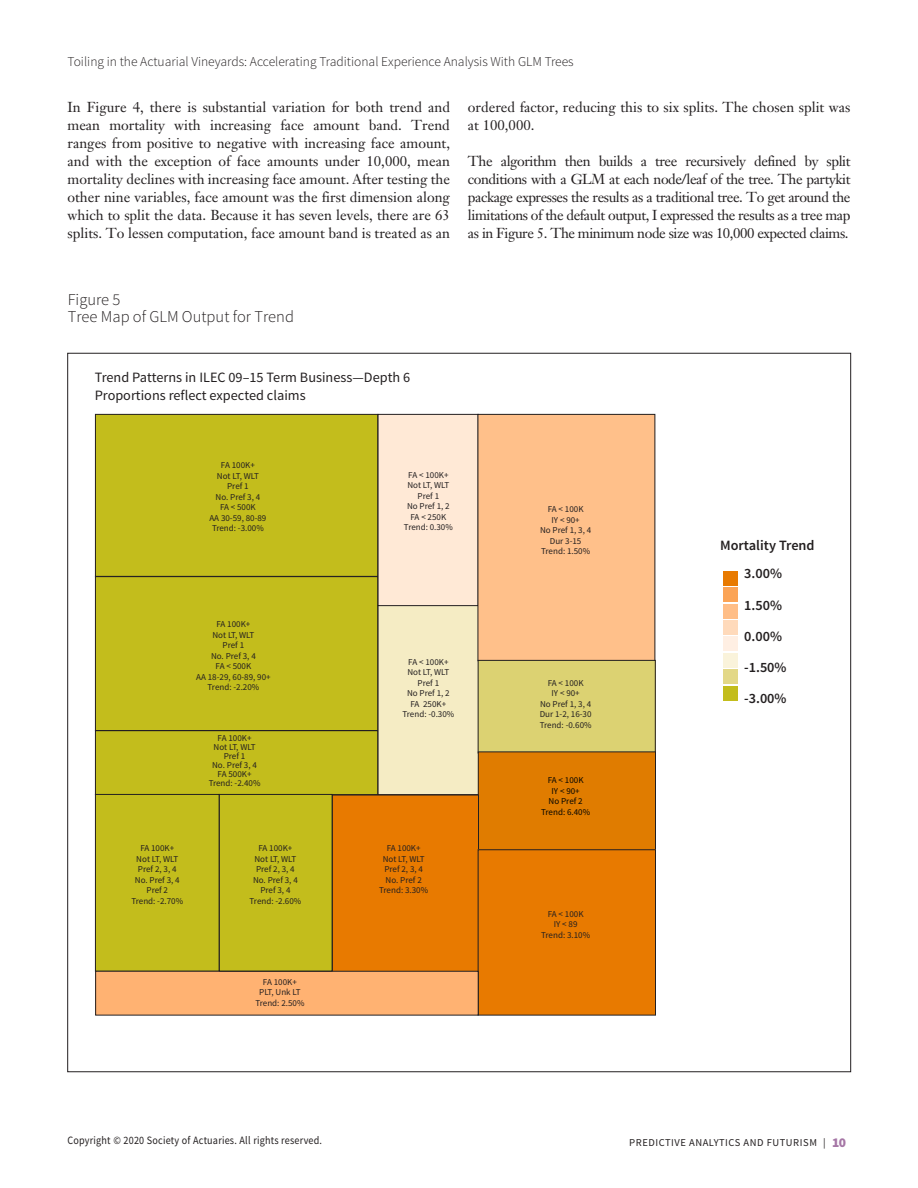
<style>
.page{position:relative;width:918px;height:1188px;background:#fff}
.page>*{position:absolute;margin:0;border:0;box-sizing:border-box;transform-origin:0 0}
.Table_Title_descript{font:300 16.5px "Source Sans Pro";color:#231f20}
.Article_Body___space{font:14.25px/18px "Janson Text LT Std";color:#231f20;text-align:justify}
.t1{font:14.25px "Source Sans Pro";color:#231f20}
.t2{font:600 14.25px "Source Sans Pro";color:#231f20}
.t3{font:300 13.5px "Source Sans Pro";color:#231f20}
.t4{font:11.25px "Source Sans Pro";letter-spacing:.02em;color:#231f20;scale:.9 1}
.t5{font:10.5px "Source Sans Pro";letter-spacing:.05em;color:#231f20}
.t6{font:9px "Source Sans Pro";color:#231f20}
.t7{font:9px "Source Sans Pro";color:#040503}
.s1{font-weight:900;font-size:13.5px;color:#a677a6}
</style>
<div class="page">
<div style="left:95px;top:414px;width:283px;height:162px;background:#c3bd1c"></div>
<div style="left:95px;top:414px;width:283px;height:163px;border:1px solid #231f20"></div>
<div style="left:95px;top:577px;width:283px;height:153px;background:#c3bd1c"></div>
<div style="left:95px;top:576px;width:283px;height:155px;border:1px solid #231f20"></div>
<div style="left:95px;top:731px;width:283px;height:64px;background:#c3bd1c"></div>
<div style="left:95px;top:730px;width:283px;height:65px;border:1px solid #231f20"></div>
<div style="left:378px;top:605px;width:101px;height:190px;background:#f5ecc4"></div>
<div style="left:95px;top:794px;width:124px;height:177px;background:#c3bd1c"></div>
<div style="left:95px;top:794px;width:124px;height:177px;border:1px solid #231f20"></div>
<div style="left:378px;top:414px;width:100px;height:192px;background:#ffe9d6"></div>
<div style="left:378px;top:414px;width:100px;height:192px;border:1px solid #231f20"></div>
<div style="left:478px;top:414px;width:177px;height:247px;background:#ffc08a"></div>
<div style="left:478px;top:660px;width:177px;height:93px;background:#dcd272"></div>
<div style="left:478px;top:660px;width:178px;height:93px;border:1px solid #231f20"></div>
<div style="left:478px;top:752px;width:178px;height:98px;background:#e07c00"></div>
<div style="left:478px;top:752px;width:178px;height:98px;border:1px solid #231f20"></div>
<div style="left:332px;top:795px;width:146px;height:179px;background:#e87a00"></div>
<div style="left:332px;top:795px;width:147px;height:179px;border:1px solid #231f20"></div>
<div style="left:478px;top:850px;width:178px;height:165px;background:#e87a00"></div>
<div style="left:478px;top:850px;width:178px;height:165px;border:1px solid #231f20"></div>
<div style="left:96px;top:971px;width:382px;height:44px;background:#ffb272"></div>
<div style="left:95px;top:971px;width:383px;height:44px;border:1px solid #231f20"></div>
<div style="left:219px;top:794px;width:113px;height:177px;background:#c3bd1c"></div>
<div style="left:219px;top:794px;width:113px;height:177px;border:1px solid #231f20"></div>
<div style="left:723px;top:571px;width:15px;height:14px;background:#e87a00"></div>
<div style="left:723px;top:587px;width:15px;height:15px;background:#fba456"></div>
<div style="left:723px;top:604px;width:15px;height:14px;background:#ffbe87"></div>
<div style="left:723px;top:620px;width:15px;height:15px;background:#ffdabb"></div>
<div style="left:723px;top:636px;width:15px;height:15px;background:#ffefe3"></div>
<div style="left:723px;top:653px;width:15px;height:15px;background:#faf3db"></div>
<div style="left:723px;top:669px;width:15px;height:15px;background:#e3d887"></div>
<div style="left:723px;top:686px;width:15px;height:14px;background:#c3bd1c"></div>
<p class="t3" style="left:68px;top:54px;width:508px">Toiling in the Actuarial Vineyards: Accelerating Traditional Experience Analysis With GLM Trees</p>
<p class="Article_Body___space" style="left:68px;top:98px;width:384px">In Figure 4, there is substantial variation for both trend and mean mortality with increasing face amount band. Trend ranges from positive to negative with increasing face amount, and with the exception of face amounts under 10,000, mean mortality declines with increasing face amount. After testing the other nine variables, face amount was the first dimension along which to split the data. Because it has seven levels, there are 63 splits. To lessen computation, face amount band is treated as an</p>
<p class="Article_Body___space" style="left:468px;top:98px;width:384px">ordered factor, reducing this to six splits. The chosen split was at 100,000.</p>
<p class="Article_Body___space" style="left:468px;top:152px;width:384px">The algorithm then builds a tree recursively defined by split conditions with a GLM at each node/leaf of the tree. The partykit package expresses the results as a traditional tree. To get around the limitations of the default output, I expressed the results as a tree map as in Figure 5. The minimum node size was 10,000 expected claims.</p>
<p class="Table_Title_descript" style="left:68px;top:290px;width:54px">Figure 5</p>
<p class="Table_Title_descript" style="left:68px;top:306px;width:228px">Tree Map of GLM Output for Trend</p>
<p class="t1" style="left:95px;top:368px;width:317px">Trend Patterns in ILEC 09–15 Term Business—Depth 6</p>
<p class="t1" style="left:95px;top:386px;width:212px">Proportions reflect expected claims</p>
<p class="t6" style="left:221px;top:460px;width:35px">FA 100K+</p>
<p class="t6" style="left:217px;top:470px;width:43px">Not LT, WLT</p>
<p class="t6" style="left:227px;top:481px;width:23px">Pref 1</p>
<p class="t6" style="left:216px;top:491px;width:46px">No. Pref 3, 4</p>
<p class="t6" style="left:220px;top:502px;width:37px">FA &lt; 500K</p>
<p class="t6" style="left:209px;top:512px;width:59px">AA 30-59, 80-89</p>
<p class="t6" style="left:212px;top:523px;width:53px">Trend: -3.00%</p>
<p class="t6" style="left:216px;top:619px;width:35px">FA 100K+</p>
<p class="t6" style="left:212px;top:629px;width:43px">Not LT, WLT</p>
<p class="t6" style="left:223px;top:640px;width:23px">Pref 1</p>
<p class="t6" style="left:211px;top:650px;width:46px">No. Pref 3, 4</p>
<p class="t6" style="left:216px;top:661px;width:37px">FA &lt; 500K</p>
<p class="t6" style="left:196px;top:671px;width:76px">AA 18-29, 60-89, 90+</p>
<p class="t6" style="left:208px;top:682px;width:53px">Trend: -2.20%</p>
<p class="t6" style="left:218px;top:732px;width:35px">FA 100K+</p>
<p class="t6" style="left:214px;top:741px;width:43px">Not LT, WLT</p>
<p class="t6" style="left:224px;top:750px;width:23px">Pref 1</p>
<p class="t6" style="left:212px;top:759px;width:46px">No. Pref 3, 4</p>
<p class="t6" style="left:218px;top:768px;width:35px">FA 500K+</p>
<p class="t6" style="left:209px;top:777px;width:53px">Trend: -2.40%</p>
<p class="t6" style="left:140px;top:843px;width:35px">FA 100K+</p>
<p class="t6" style="left:136px;top:853px;width:43px">Not LT, WLT</p>
<p class="t6" style="left:138px;top:864px;width:40px">Pref 2, 3, 4</p>
<p class="t6" style="left:135px;top:874px;width:46px">No. Pref 3, 4</p>
<p class="t6" style="left:147px;top:885px;width:23px">Pref 2</p>
<p class="t6" style="left:131px;top:895px;width:53px">Trend: -2.70%</p>
<p class="t6" style="left:258px;top:843px;width:35px">FA 100K+</p>
<p class="t6" style="left:254px;top:853px;width:43px">Not LT, WLT</p>
<p class="t6" style="left:256px;top:864px;width:40px">Pref 2, 3, 4</p>
<p class="t6" style="left:253px;top:874px;width:46px">No. Pref 3, 4</p>
<p class="t6" style="left:260px;top:885px;width:32px">Pref 3, 4</p>
<p class="t6" style="left:250px;top:895px;width:53px">Trend: -2.60%</p>
<p class="t6" style="left:263px;top:976px;width:35px">FA 100K+</p>
<p class="t6" style="left:259px;top:987px;width:43px">PLT, Unk LT</p>
<p class="t6" style="left:255px;top:997px;width:50px">Trend: 2.50%</p>
<p class="t6" style="left:408px;top:469px;width:42px">FA &lt; 100K+</p>
<p class="t6" style="left:407px;top:479px;width:43px">Not LT, WLT</p>
<p class="t6" style="left:418px;top:490px;width:23px">Pref 1</p>
<p class="t6" style="left:407px;top:500px;width:44px">No Pref 1, 2</p>
<p class="t6" style="left:411px;top:511px;width:37px">FA &lt; 250K</p>
<p class="t6" style="left:404px;top:521px;width:50px">Trend: 0.30%</p>
<p class="t6" style="left:408px;top:656px;width:42px">FA &lt; 100K+</p>
<p class="t6" style="left:407px;top:667px;width:43px">Not LT, WLT</p>
<p class="t6" style="left:418px;top:677px;width:23px">Pref 1</p>
<p class="t6" style="left:407px;top:688px;width:44px">No Pref 1, 2</p>
<p class="t6" style="left:411px;top:698px;width:37px">FA 250K+</p>
<p class="t6" style="left:403px;top:709px;width:53px">Trend: -0.30%</p>
<p class="t6" style="left:387px;top:843px;width:35px">FA 100K+</p>
<p class="t6" style="left:383px;top:853px;width:43px">Not LT, WLT</p>
<p class="t6" style="left:384px;top:864px;width:40px">Pref 2, 3, 4</p>
<p class="t6" style="left:386px;top:874px;width:38px">No. Pref 2</p>
<p class="t6" style="left:379px;top:885px;width:50px">Trend: 3.30%</p>
<p class="t6" style="left:548px;top:503px;width:37px">FA &lt; 100K</p>
<p class="t6" style="left:552px;top:514px;width:30px">IY &lt; 90+</p>
<p class="t6" style="left:540px;top:524px;width:53px">No Pref 1, 3, 4</p>
<p class="t6" style="left:550px;top:535px;width:33px">Dur 3-15</p>
<p class="t6" style="left:541px;top:545px;width:50px">Trend: 1.50%</p>
<p class="t6" style="left:548px;top:677px;width:37px">FA &lt; 100K</p>
<p class="t6" style="left:552px;top:688px;width:30px">IY &lt; 90+</p>
<p class="t6" style="left:540px;top:698px;width:53px">No Pref 1, 3, 4</p>
<p class="t6" style="left:540px;top:709px;width:53px">Dur 1-2, 16-30</p>
<p class="t6" style="left:540px;top:719px;width:53px">Trend: -0.60%</p>
<p class="t7" style="left:548px;top:775px;width:37px">FA &lt; 100K</p>
<p class="t7" style="left:552px;top:785px;width:30px">IY &lt; 90+</p>
<p class="t7" style="left:549px;top:796px;width:36px">No Pref 2</p>
<p class="t7" style="left:541px;top:806px;width:50px">Trend: 6.40%</p>
<p class="t6" style="left:548px;top:908px;width:37px">FA &lt; 100K</p>
<p class="t6" style="left:554px;top:919px;width:25px">IY &lt; 89</p>
<p class="t6" style="left:541px;top:929px;width:50px">Trend: 3.10%</p>
<p class="t2" style="left:720px;top:536px;width:96px">Mortality Trend</p>
<p class="t2" style="left:744px;top:565px;width:39px">3.00%</p>
<p class="t2" style="left:744px;top:596px;width:39px">1.50%</p>
<p class="t2" style="left:744px;top:627px;width:39px">0.00%</p>
<p class="t2" style="left:744px;top:658px;width:44px">-1.50%</p>
<p class="t2" style="left:744px;top:689px;width:44px">-3.00%</p>
<p class="t4" style="left:68px;top:1133px;width:284px">Copyright © 2020 Society of Actuaries. All rights reserved.</p>
<p class="t5" style="left:629px;top:1136px;width:218px">PREDICTIVE ANALYTICS AND FUTURISM | <span class="s1">10</span></p>
</div>
